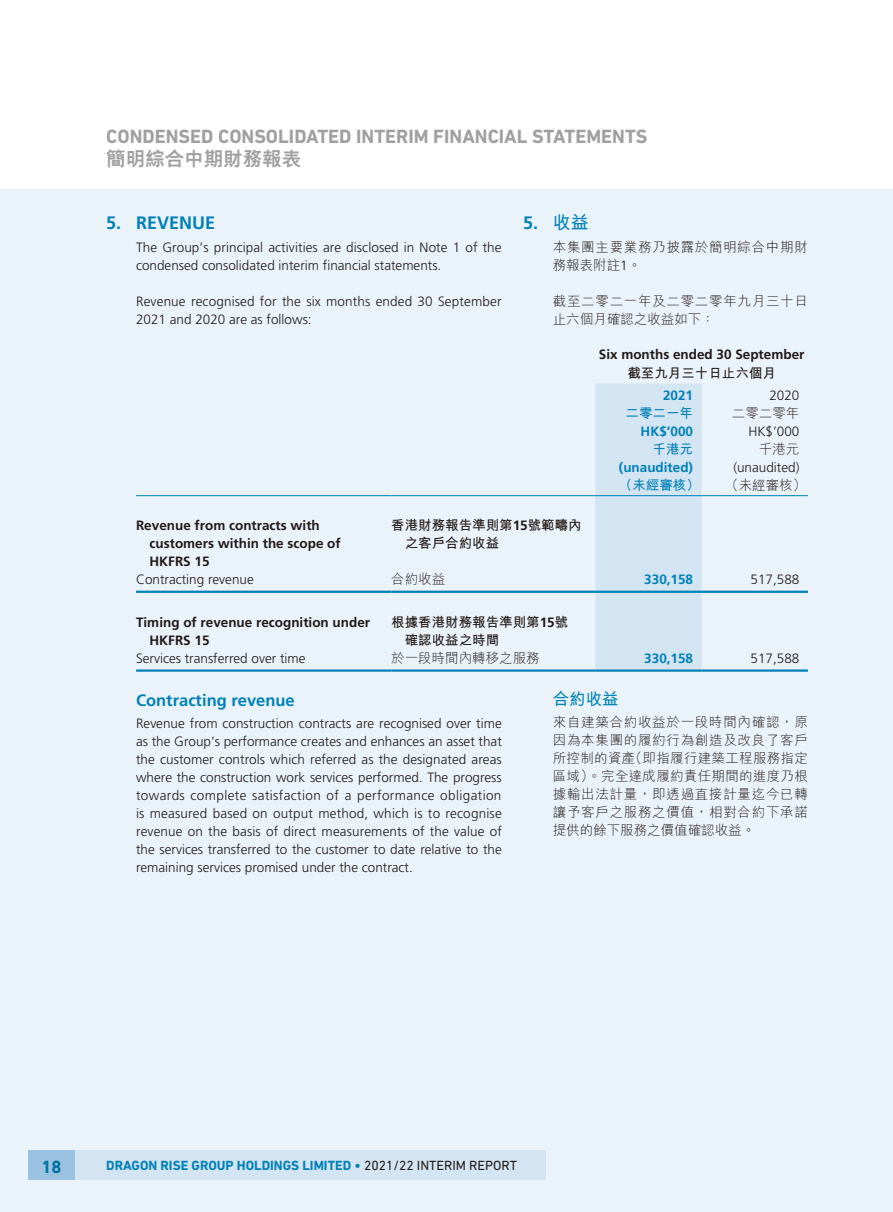
<style>
.page{position:relative;width:893px;height:1212px;background:#fff}
.page>*{position:absolute;margin:0;border:0;box-sizing:border-box;transform-origin:0 0}
.t1{font:700 19.5px "DIN Next LT Pro";color:#a0a0a1}
.t2{font:800 19.5px "M Hei HK";color:#a0a0a1}
.t3{font:700 18px "Frutiger LT Std";color:#0081b8}
.t4{font:700 18px "DIN Next LT Pro";color:#0071a2}
.t5{font:700 16.5px "Frutiger LT Std";color:#0081b8}
.t6{font:700 16.5px "M Hei HK";color:#0081b8}
.t7{font:300 13.5px/18px "Frutiger LT Std";color:#231916}
.t8{font:300 13.5px/18px "M Hei HK";letter-spacing:.055em;color:#231916}
.t9{font:700 13.5px/18px "Frutiger LT Std";color:#231916}
.t10{font:700 13.5px/18px "M Hei HK";color:#231916}
.t11{font:700 13.5px "DIN Next LT Pro";color:#0081b8}
.t12{font:700 13.5px "Frutiger LT Std";color:#0081b8}
.t13{font:700 13.5px "M Hei HK";color:#0081b8}
.t14{font:300 13.5px "M Hei HK";color:#231916}
.s1{font-family:"M Hei HK"}
.s2{font-family:"Frutiger LT Std"}
.s3{font-weight:400;color:#231916}
</style>
<div class="page">
<div style="left:0;top:189px;width:893px;height:1023px;background:#ebf3fa"></div>
<div style="left:75px;top:1150px;width:471px;height:29px;background:#d3e4f2"></div>
<div style="left:28px;top:1150px;width:47px;height:29px;background:#98c2df"></div>
<div style="left:595px;top:383px;width:107px;height:286px;background:#d3e4f2"></div>
<hr style="left:136px;top:495px;width:255px;height:1px;background:#0081b8">
<hr style="left:391px;top:495px;width:204px;height:1px;background:#0081b8">
<hr style="left:595px;top:495px;width:107px;height:1px;background:#0081b8">
<hr style="left:702px;top:495px;width:106px;height:1px;background:#0081b8">
<hr style="left:136px;top:591px;width:255px;height:2px;background:#0081b8">
<hr style="left:391px;top:591px;width:204px;height:2px;background:#0081b8">
<hr style="left:595px;top:591px;width:107px;height:2px;background:#0081b8">
<hr style="left:702px;top:591px;width:106px;height:2px;background:#0081b8">
<hr style="left:136px;top:669px;width:255px;height:3px;background:#0081b8">
<hr style="left:391px;top:669px;width:204px;height:3px;background:#0081b8">
<hr style="left:595px;top:669px;width:107px;height:3px;background:#0081b8">
<hr style="left:702px;top:669px;width:106px;height:3px;background:#0081b8">
<h1 class="t1" style="left:106px;top:124px;width:543px">CONDENSED CONSOLIDATED INTERIM FINANCIAL STATEMENTS</h1>
<h1 class="t2" style="left:106px;top:149px;width:196px">簡明綜合中期財務報表</h1>
<h2 class="t3" style="left:106px;top:212px;width:110px">5. REVENUE</h2>
<p class="t7" style="left:136px;top:238px;width:367px">The Group’s principal activities are disclosed in Note 1 of the condensed consolidated interim financial statements.</p>
<p class="t7" style="left:136px;top:292px;width:367px">Revenue recognised for the six months ended 30 September<br>2021 and 2020 are as follows:</p>
<h2 class="t3" style="left:523px;top:212px;width:67px">5. <span class="s1">收益</span></h2>
<p class="t8" style="left:553px;top:237px;width:257px">本集團主要業務乃披露於簡明綜合中期財務報表附註<span class="s2">1</span>。</p>
<p class="t8" style="left:553px;top:291px;width:257px">截至二零二一年及二零二零年九月三十日止六個月確認之收益如下：</p>
<p class="t9" style="left:599px;top:345px;width:207px">Six months ended 30 September</p>
<p class="t10" style="left:627px;top:362px;width:150px">截至九月三十日止六個月</p>
<p class="t12" style="left:663px;top:387px;width:32px">2021</p>
<p class="t7" style="left:769px;top:386px;width:32px">2020</p>
<p class="t13" style="left:626px;top:403px;width:69px">二零二一年</p>
<p class="t8" style="left:732px;top:404px;width:69px">二零二零年</p>
<p class="t12" style="left:641px;top:423px;width:54px">HK$’000</p>
<p class="t7" style="left:748px;top:422px;width:53px">HK$’000</p>
<p class="t13" style="left:653px;top:439px;width:42px">千港元</p>
<p class="t8" style="left:759px;top:440px;width:42px">千港元</p>
<p class="t12" style="left:619px;top:459px;width:76px">(unaudited)</p>
<p class="t7" style="left:733px;top:458px;width:68px">(unaudited)</p>
<p class="t13" style="left:619px;top:475px;width:82px">（未經審核）</p>
<p class="t8" style="left:725px;top:476px;width:82px">（未經審核）</p>
<p class="t9" style="left:150px;top:516px;width:193px;text-indent:-13px">Revenue from contracts with customers within the scope of<br>HKFRS 15</p>
<p class="t10" style="left:405px;top:515px;width:179px;text-indent:-13px">香港財務報告準則第<span class="s2">15</span>號範疇內之客戶合約收益</p>
<p class="t7" style="left:136px;top:571px;width:119px">Contracting revenue</p>
<p class="t8" style="left:391px;top:570px;width:55px">合約收益</p>
<p class="t12" style="left:644px;top:572px;width:50px">330,158</p>
<p class="t7" style="left:751px;top:571px;width:50px">517,588</p>
<p class="t9" style="left:150px;top:613px;width:222px;text-indent:-13px">Timing of revenue recognition under<br>HKFRS 15</p>
<p class="t10" style="left:405px;top:612px;width:165px;text-indent:-13px">根據香港財務報告準則第<span class="s2">15</span>號確認收益之時間</p>
<p class="t7" style="left:136px;top:650px;width:171px">Services transferred over time</p>
<p class="t14" style="left:391px;top:651px;width:150px">於一段時間內轉移之服務</p>
<p class="t12" style="left:644px;top:650px;width:50px">330,158</p>
<p class="t7" style="left:751px;top:650px;width:50px">517,588</p>
<p class="t5" style="left:136px;top:690px;width:160px">Contracting revenue</p>
<p class="t7" style="left:136px;top:715px;width:367px;text-align:justify">Revenue from construction contracts are recognised over time as the Group’s performance creates and enhances an asset that the customer controls which referred as the designated areas where the construction work services performed. The progress towards complete satisfaction of a performance obligation is measured based on output method, which is to recognise revenue on the basis of direct measurements of the value of the services transferred to the customer to date relative to the remaining services promised under the contract.</p>
<p class="t6" style="left:553px;top:687px;width:67px">合約收益</p>
<p class="t8" style="left:553px;top:713px;width:257px;text-align:justify">來自建築合約收益於一段時間內確認，原因為本集團的履約行為創造及改良了客戶所控制的資產（即指履行建築工程服務指定區域）。完全達成履約責任期間的進度乃根據輸出法計量，即透過直接計量迄今已轉讓予客戶之服務之價值，相對合約下承諾提供的餘下服務之價值確認收益。</p>
<h2 class="t4" style="left:42px;top:1156px;width:22px">18</h2>
<p class="t11" style="left:106px;top:1158px;width:412px">DRAGON RISE GROUP HOLDINGS LIMITED • <span class="s3">2021/22 INTERIM REPORT</span></p>
</div>
